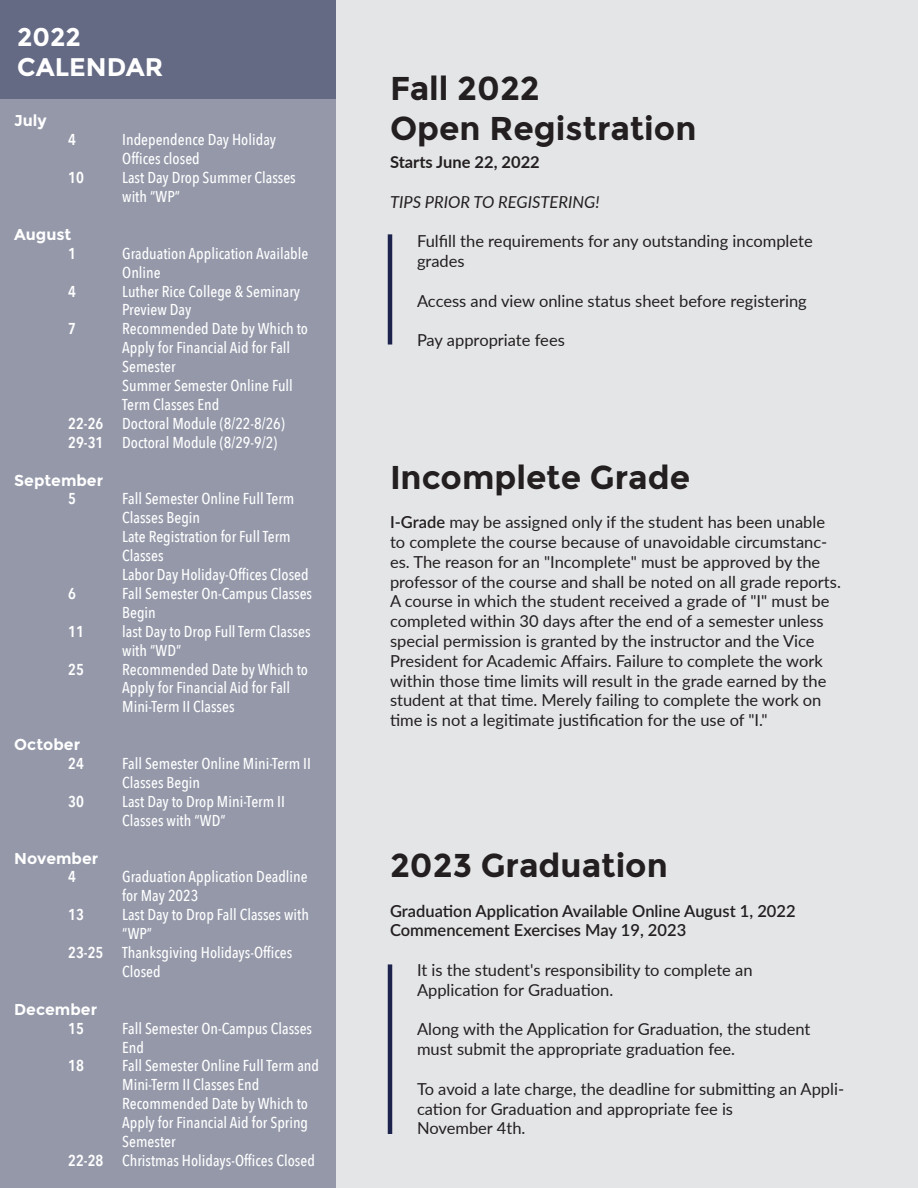
<style>
.page{position:relative;width:918px;height:1188px;background:#e4e5e7}
.page>*{position:absolute;margin:0;border:0;box-sizing:border-box;transform-origin:0 0}
.Body_Main{font:700 33px "Montserrat";color:#231f20}
.t1{font:700 25.5px "Montserrat";color:#fff}
.Body_Main-2{font:16.5px/19.8px "Lato";color:#231f20}
.Body_Main-3{font:600 16.5px "Lato";color:#231f20}
.Body_Main-4{font:italic 16.5px "Lato";color:#231f20}
.Body_Main-5{font:700 16.5px "Lato";color:#231f20}
.Body_Main-6{font:500 15.75px "Avenir Next Condensed";color:#fff}
.Body_Main-7{font:700 15.75px "Montserrat";color:#fff}
.Body_Main-8{font:600 15.75px "Avenir Next Condensed";color:#fff}
.s1{font-weight:600}
</style>
<div class="page">
<div style="left:0;top:0;width:336px;height:1188px;background:#9498a9"></div>
<div style="left:0;top:0;width:336px;height:98px;background:#646984"></div>
<hr style="left:388px;top:234px;width:4px;height:111px;background:#1c234c">
<hr style="left:388px;top:964px;width:4px;height:170px;background:#1c234c">
<p class="t1" style="left:17px;top:21px;width:65px">2022</p>
<p class="t1" style="left:17px;top:52px;width:148px">CALENDAR</p>
<p class="Body_Main-7" style="left:14px;top:112px;width:34px">July</p>
<p class="Body_Main-8" style="left:68px;top:126px;width:9px">4</p>
<p class="Body_Main-6" style="left:122px;top:130px;width:155px">Independence Day Holiday</p>
<p class="Body_Main-6" style="left:122px;top:149px;width:79px">Offices closed</p>
<p class="Body_Main-8" style="left:68px;top:164px;width:17px">10</p>
<p class="Body_Main-6" style="left:122px;top:168px;width:175px">Last Day Drop Summer Classes</p>
<p class="Body_Main-6" style="left:122px;top:187px;width:59px">with “WP”</p>
<p class="Body_Main-7" style="left:14px;top:225px;width:59px">August</p>
<p class="Body_Main-8" style="left:68px;top:240px;width:9px">1</p>
<p class="Body_Main-6" style="left:122px;top:244px;width:188px">Graduation Application Available</p>
<p class="Body_Main-6" style="left:122px;top:263px;width:40px">Online</p>
<p class="Body_Main-8" style="left:68px;top:277px;width:9px">4</p>
<p class="Body_Main-6" style="left:122px;top:282px;width:179px">Luther Rice College &amp; Seminary</p>
<p class="Body_Main-6" style="left:122px;top:300px;width:71px">Preview Day</p>
<p class="Body_Main-8" style="left:68px;top:315px;width:9px">7</p>
<p class="Body_Main-6" style="left:122px;top:319px;width:187px">Recommended Date by Which to</p>
<p class="Body_Main-6" style="left:122px;top:338px;width:170px">Apply for Financial Aid for Fall</p>
<p class="Body_Main-6" style="left:122px;top:357px;width:55px">Semester</p>
<p class="Body_Main-6" style="left:122px;top:376px;width:172px">Summer Semester Online Full</p>
<p class="Body_Main-6" style="left:122px;top:395px;width:99px">Term Classes End</p>
<p class="Body_Main-6" style="left:68px;top:414px;width:218px"><span class="s1">22-26</span> Doctoral Module (8/22-8/26)</p>
<p class="Body_Main-6" style="left:68px;top:433px;width:211px"><span class="s1">29-31</span> Doctoral Module (8/29-9/2)</p>
<p class="Body_Main-7" style="left:14px;top:471px;width:90px">September</p>
<p class="Body_Main-8" style="left:68px;top:485px;width:9px">5</p>
<p class="Body_Main-6" style="left:122px;top:489px;width:174px">Fall Semester Online Full Term</p>
<p class="Body_Main-6" style="left:122px;top:508px;width:79px">Classes Begin</p>
<p class="Body_Main-6" style="left:122px;top:527px;width:170px">Late Registration for Full Term</p>
<p class="Body_Main-6" style="left:122px;top:546px;width:43px">Classes</p>
<p class="Body_Main-6" style="left:122px;top:565px;width:188px">Labor Day Holiday-Offices Closed</p>
<p class="Body_Main-8" style="left:68px;top:580px;width:9px">6</p>
<p class="Body_Main-6" style="left:122px;top:584px;width:191px">Fall Semester On-Campus Classes</p>
<p class="Body_Main-6" style="left:122px;top:603px;width:35px">Begin</p>
<p class="Body_Main-8" style="left:68px;top:618px;width:17px">11</p>
<p class="Body_Main-6" style="left:122px;top:622px;width:190px">last Day to Drop Full Term Classes</p>
<p class="Body_Main-6" style="left:122px;top:641px;width:61px">with “WD”</p>
<p class="Body_Main-8" style="left:68px;top:655px;width:17px">25</p>
<p class="Body_Main-6" style="left:122px;top:660px;width:187px">Recommended Date by Which to</p>
<p class="Body_Main-6" style="left:122px;top:678px;width:170px">Apply for Financial Aid for Fall</p>
<p class="Body_Main-6" style="left:122px;top:697px;width:114px">Mini-Term II Classes</p>
<p class="Body_Main-7" style="left:14px;top:735px;width:67px">October</p>
<p class="Body_Main-8" style="left:68px;top:750px;width:17px">24</p>
<p class="Body_Main-6" style="left:122px;top:754px;width:190px">Fall Semester Online Mini-Term II</p>
<p class="Body_Main-6" style="left:122px;top:773px;width:79px">Classes Begin</p>
<p class="Body_Main-8" style="left:68px;top:788px;width:17px">30</p>
<p class="Body_Main-6" style="left:122px;top:792px;width:164px">Last Day to Drop Mini-Term II</p>
<p class="Body_Main-6" style="left:122px;top:811px;width:105px">Classes with “WD”</p>
<p class="Body_Main-7" style="left:14px;top:849px;width:86px">November</p>
<p class="Body_Main-8" style="left:68px;top:863px;width:9px">4</p>
<p class="Body_Main-6" style="left:122px;top:867px;width:187px">Graduation Application Deadline</p>
<p class="Body_Main-6" style="left:122px;top:886px;width:78px">for May 2023</p>
<p class="Body_Main-8" style="left:68px;top:901px;width:17px">13</p>
<p class="Body_Main-6" style="left:122px;top:905px;width:188px">Last Day to Drop Fall Classes with</p>
<p class="Body_Main-6" style="left:122px;top:924px;width:32px">“WP”</p>
<p class="Body_Main-6" style="left:68px;top:943px;width:226px"><span class="s1">23-25</span> Thanksgiving Holidays-Offices</p>
<p class="Body_Main-6" style="left:122px;top:962px;width:40px">Closed</p>
<p class="Body_Main-7" style="left:14px;top:1000px;width:84px">December</p>
<p class="Body_Main-8" style="left:68px;top:1015px;width:17px">15</p>
<p class="Body_Main-6" style="left:122px;top:1019px;width:191px">Fall Semester On-Campus Classes</p>
<p class="Body_Main-6" style="left:122px;top:1038px;width:23px">End</p>
<p class="Body_Main-8" style="left:68px;top:1052px;width:17px">18</p>
<p class="Body_Main-6" style="left:122px;top:1056px;width:198px">Fall Semester Online Full Term and</p>
<p class="Body_Main-6" style="left:122px;top:1075px;width:139px">Mini-Term II Classes End</p>
<p class="Body_Main-6" style="left:122px;top:1094px;width:187px">Recommended Date by Which to</p>
<p class="Body_Main-6" style="left:122px;top:1113px;width:187px">Apply for Financial Aid for Spring</p>
<p class="Body_Main-6" style="left:122px;top:1132px;width:55px">Semester</p>
<p class="Body_Main-6" style="left:68px;top:1151px;width:248px"><span class="s1">22-28</span> Christmas Holidays-Offices Closed</p>
<p class="Body_Main" style="left:390px;top:69px;width:151px">Fall 2022</p>
<p class="Body_Main" style="left:390px;top:108px;width:308px">Open Registration</p>
<p class="Body_Main-5" style="left:390px;top:150px;width:151px">Starts June 22, 2022</p>
<p class="Body_Main-4" style="left:390px;top:190px;width:211px">TIPS PRIOR TO REGISTERING!</p>
<p class="Body_Main-2" style="left:417px;top:231px;width:397px">Fulfill the requirements for any outstanding incomplete grades</p>
<p class="Body_Main-2" style="left:417px;top:290px;width:391px">Access and view online status sheet before registering</p>
<p class="Body_Main-2" style="left:417px;top:330px;width:149px">Pay appropriate fees</p>
<p class="Body_Main" style="left:390px;top:457px;width:302px">Incomplete Grade</p>
<p class="Body_Main-2" style="left:390px;top:512px;width:452px"><span class="s1">I-Grade</span> may be assigned only if the student has been unable to complete the course because of unavoidable circumstanc&shy;es. The reason for an "Incomplete" must be approved by the professor of the course and shall be noted on all grade reports.<br>A course in which the student received a grade of "I" must be completed within 30 days after the end of a semester unless special permission is granted by the instructor and the Vice President for Academic Affairs. Failure to complete the work within those time limits will result in the grade earned by the student at that time. Merely failing to complete the work on time is not a legitimate justification for the use of "I."</p>
<p class="Body_Main" style="left:390px;top:846px;width:279px">2023 Graduation</p>
<p class="Body_Main-3" style="left:390px;top:899px;width:407px">Graduation Application Available Online August 1, 2022</p>
<p class="Body_Main-3" style="left:390px;top:918px;width:298px">Commencement Exercises May 19, 2023</p>
<p class="Body_Main-2" style="left:417px;top:959px;width:337px">It is the student's responsibility to complete an</p>
<p class="Body_Main-2" style="left:417px;top:979px;width:198px">Application for Graduation.</p>
<p class="Body_Main-2" style="left:417px;top:1019px;width:395px">Along with the Application for Graduation, the student must submit the appropriate graduation fee.</p>
<p class="Body_Main-2" style="left:417px;top:1078px;width:429px">To avoid a late charge, the deadline for submitting an Appli&shy;cation for Graduation and appropriate fee is</p>
<p class="Body_Main-2" style="left:417px;top:1118px;width:110px">November 4th.</p>
</div>
